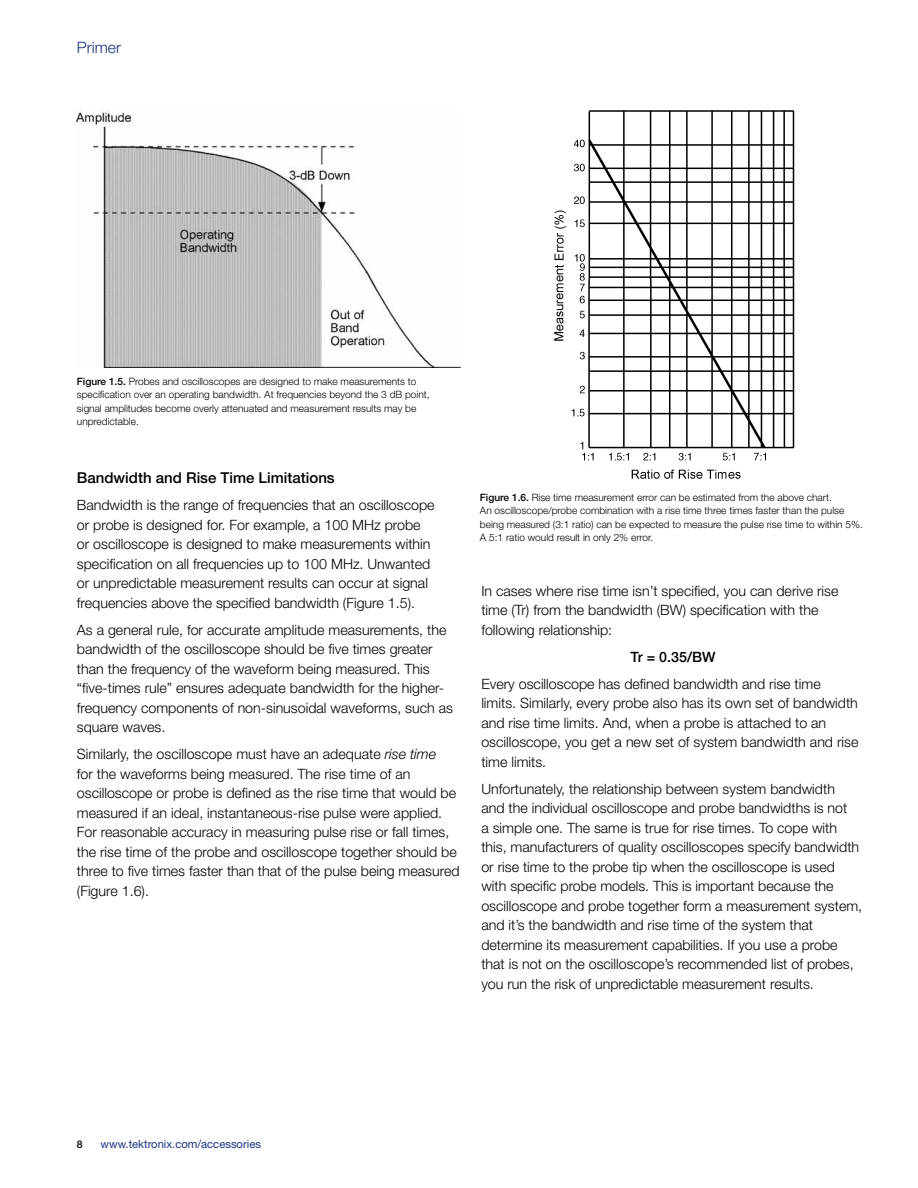
<style>
.page{position:relative;width:918px;height:1188px;background:#fff}
.page>*{position:absolute;margin:0;border:0;box-sizing:border-box;transform-origin:0 0}
.t1{font:300 15.75px "Helvetica Neue";color:#1b3281}
.t2{font:500 15px "Helvetica Neue";color:#000}
.t3{font:300 14.25px/19.5px "Helvetica Neue";color:#000}
.t4{font:500 14.25px "Helvetica Neue";color:#000}
.t5{font:11.25px "Helvetica Neue";color:#1b3281}
.t6{font:500 10.5px "Helvetica Neue";color:#000}
.t7{font:300 10.2px/13.5px "Helvetica Neue";color:#000}
.s1{font-weight:500}
.s2{font-style:italic}
</style>
<div class="page">
<img style="left:77px;top:109px;width:383px;height:259px">
<img style="left:554px;top:110px;width:240px;height:369px">
<p class="t1" style="left:77px;top:37px;width:46px">Primer</p>
<p class="t7" style="left:77px;top:374px;width:354px"><span class="s1">Figure 1.5.</span> Probes and oscilloscopes are designed to make measurements to specification over an operating bandwidth. At frequencies beyond the 3 dB point, signal amplitudes become overly attenuated and measurement results may be unpredictable.</p>
<p class="t2" style="left:77px;top:469px;width:259px">Bandwidth and Rise Time Limitations</p>
<p class="t3" style="left:77px;top:495px;width:359px">Bandwidth is the range of frequencies that an oscilloscope or probe is designed for. For example, a 100 MHz probe or oscilloscope is designed to make measurements within specification on all frequencies up to 100 MHz. Unwanted or unpredictable measurement results can occur at signal frequencies above the specified bandwidth (Figure 1.5).</p>
<p class="t3" style="left:77px;top:620px;width:378px">As a general rule, for accurate amplitude measurements, the bandwidth of the oscilloscope should be five times greater than the frequency of the waveform being measured. This “five-times rule” ensures adequate bandwidth for the higher&shy;frequency components of non-sinusoidal waveforms, such as square waves.</p>
<p class="t3" style="left:77px;top:744px;width:384px">Similarly, the oscilloscope must have an adequate <span class="s2">rise time<br></span>for the waveforms being measured. The rise time of an oscilloscope or probe is defined as the rise time that would be measured if an ideal, instantaneous-rise pulse were applied.<br>For reasonable accuracy in measuring pulse rise or fall times, the rise time of the probe and oscilloscope together should be three to five times faster than that of the pulse being measured (Figure 1.6).</p>
<p class="t7" style="left:480px;top:490px;width:384px"><span class="s1">Figure 1.6.</span> Rise time measurement error can be estimated from the above chart.<br>An oscilloscope/probe combination with a rise time three times faster than the pulse being measured (3:1 ratio) can be expected to measure the pulse rise time to within 5%.<br>A 5:1 ratio would result in only 2% error.</p>
<p class="t3" style="left:481px;top:580px;width:359px">In cases where rise time isn’t specified, you can derive rise time (Tr) from the bandwidth (BW) specification with the following relationship:</p>
<p class="t4" style="left:631px;top:648px;width:86px">Tr = 0.35/BW</p>
<p class="t3" style="left:481px;top:673px;width:379px">Every oscilloscope has defined bandwidth and rise time limits. Similarly, every probe also has its own set of bandwidth and rise time limits. And, when a probe is attached to an oscilloscope, you get a new set of system bandwidth and rise time limits.</p>
<p class="t3" style="left:481px;top:779px;width:382px">Unfortunately, the relationship between system bandwidth<br>and the individual oscilloscope and probe bandwidths is not<br>a simple one. The same is true for rise times. To cope with this, manufacturers of quality oscilloscopes specify bandwidth or rise time to the probe tip when the oscilloscope is used with specific probe models. This is important because the oscilloscope and probe together form a measurement system, and it’s the bandwidth and rise time of the system that determine its measurement capabilities. If you use a probe that is not on the oscilloscope’s recommended list of probes, you run the risk of unpredictable measurement results.</p>
<p class="t6" style="left:77px;top:1138px;width:7px">8</p>
<p class="t5" style="left:101px;top:1138px;width:162px">www.tektronix.com/accessories</p>
</div>
